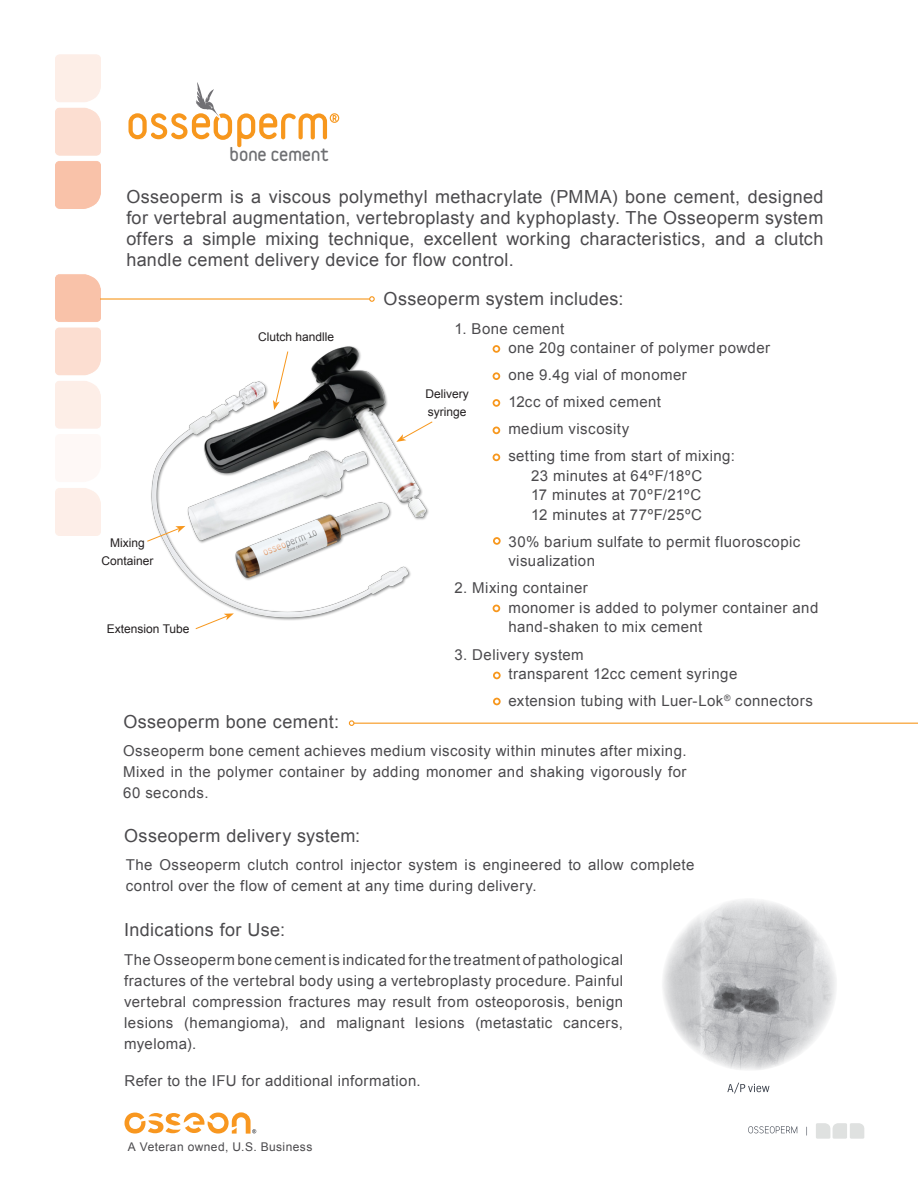
<style>
.page{position:relative;width:918px;height:1188px;background:#fff}
.page>*{position:absolute;margin:0;border:0;box-sizing:border-box;transform-origin:0 0}
.Body_Copy{font:18px/21px "Arial";letter-spacing:.02em;color:#4b4a4d;text-align:justify}
.t1{font:900 17.25px "Variable";color:#6f7073}
.Boiler_copy{font:15px/21px "Arial";letter-spacing:.03em;color:#4b4a4d;text-align:justify}
.Bullets{font:15px/19.5px "Arial";letter-spacing:.03em;color:#4b4a4d}
.t2{font:12px/18px "Arial";color:#231f20}
.Boiler_copy-2{font:12px "Arial";letter-spacing:.035em;color:#4b4a4d}
</style>
<div class="page">
<img style="left:55px;top:54px;width:45px;height:482px">
<svg style="left:816px;top:1123px;width:48px;height:16px"></svg>
<svg style="left:748px;top:1126px;width:49px;height:7px"></svg>
<img style="left:151px;top:346px;width:278px;height:275px">
<svg style="left:493px;top:345px;width:7px;height:8px"></svg>
<svg style="left:493px;top:372px;width:7px;height:8px"></svg>
<svg style="left:493px;top:672px;width:8px;height:7px"></svg>
<svg style="left:493px;top:698px;width:8px;height:7px"></svg>
<svg style="left:493px;top:454px;width:7px;height:7px"></svg>
<svg style="left:493px;top:537px;width:8px;height:8px"></svg>
<svg style="left:493px;top:605px;width:7px;height:7px"></svg>
<svg style="left:493px;top:427px;width:7px;height:7px"></svg>
<svg style="left:493px;top:399px;width:7px;height:8px"></svg>
<svg style="left:125px;top:1112px;width:131px;height:22px"></svg>
<svg style="left:195px;top:613px;width:39px;height:16px"></svg>
<svg style="left:147px;top:526px;width:38px;height:16px"></svg>
<svg style="left:396px;top:421px;width:37px;height:21px"></svg>
<svg style="left:273px;top:351px;width:16px;height:59px"></svg>
<hr style="left:100px;top:298px;width:270px;height:2px;background:#f7971d">
<svg style="left:369px;top:296px;width:6px;height:6px"></svg>
<hr style="left:354px;top:723px;width:564px;height:1px;background:#f7971d">
<svg style="left:349px;top:720px;width:5px;height:6px"></svg>
<svg style="left:727px;top:1083px;width:43px;height:11px"></svg>
<img style="left:663px;top:899px;width:173px;height:171px">
<svg style="left:128px;top:82px;width:211px;height:65px"></svg>
<p class="t1" style="left:230px;top:143px;width:100px">bone cement</p>
<p class="Body_Copy" style="left:126px;top:186px;width:699px">Osseoperm is a viscous polymethyl methacrylate (PMMA) bone cement, designed for vertebral augmentation, vertebroplasty and kyphoplasty. The Osseoperm system offers a simple mixing technique, excellent working characteristics, and a clutch handle cement delivery device for flow control.</p>
<p class="t2" style="left:258px;top:328px;width:78px">Clutch handlle</p>
<p class="t2" style="left:110px;top:533px;width:36px">Mixing</p>
<p class="t2" style="left:101px;top:551px;width:54px">Container</p>
<p class="t2" style="left:107px;top:620px;width:84px">Extension Tube</p>
<p class="Body_Copy" style="left:123px;top:711px;width:217px">Osseoperm bone cement:</p>
<p class="Body_Copy" style="left:384px;top:288px;width:242px">Osseoperm system includes:</p>
<p class="Bullets" style="left:508px;top:319px;width:263px;text-indent:-54px">1. Bone cement<br>one 20g container of polymer powder</p>
<p class="Bullets" style="left:508px;top:365px;width:180px">one 9.4g vial of monomer</p>
<p class="Bullets" style="left:508px;top:392px;width:154px">12cc of mixed cement</p>
<p class="Bullets" style="left:508px;top:419px;width:122px">medium viscosity</p>
<p class="Bullets" style="left:531px;top:446px;width:205px;text-indent:-23px">setting time from start of mixing:<br>23 minutes at 64ºF/18ºC<br>17 minutes at 70ºF/21ºC<br>12 minutes at 77ºF/25ºC</p>
<p class="Bullets" style="left:508px;top:532px;width:294px">30% barium sulfate to permit fluoroscopic visualization</p>
<p class="Bullets" style="left:508px;top:579px;width:312px;text-indent:-54px">2. Mixing container<br>monomer is added to polymer container and hand-shaken to mix cement</p>
<p class="Bullets" style="left:508px;top:645px;width:231px;text-indent:-54px">3. Delivery system<br>transparent 12cc cement syringe</p>
<p class="Bullets" style="left:508px;top:691px;width:306px">extension tubing with Luer-Lok<sup>®</sup> connectors</p>
<p class="t2" style="left:425px;top:384px;width:45px">Delivery syringe</p>
<p class="Boiler_copy" style="left:123px;top:740px;width:565px">Osseoperm bone cement achieves medium viscosity within minutes after mixing.<br>Mixed in the polymer container by adding monomer and shaking vigorously for 60 seconds.</p>
<p class="Body_Copy" style="left:124px;top:826px;width:238px">Osseoperm delivery system:</p>
<p class="Boiler_copy" style="left:126px;top:854px;width:570px">The Osseoperm clutch control injector system is engineered to allow complete control over the flow of cement at any time during delivery.</p>
<p class="Body_Copy" style="left:124px;top:919px;width:162px">Indications for Use:</p>
<p class="Boiler_copy" style="left:124px;top:949px;width:500px">The Osseoperm bone cement is indicated for the treatment of pathological fractures of the vertebral body using a vertebroplasty procedure. Painful vertebral compression fractures may result from osteoporosis, benign lesions (hemangioma), and malignant lesions (metastatic cancers, myeloma).</p>
<p class="Boiler_copy" style="left:125px;top:1070px;width:298px">Refer to the IFU for additional information.</p>
<p class="Boiler_copy-2" style="left:128px;top:1139px;width:186px">A Veteran owned, U.S. Business</p>
</div>
